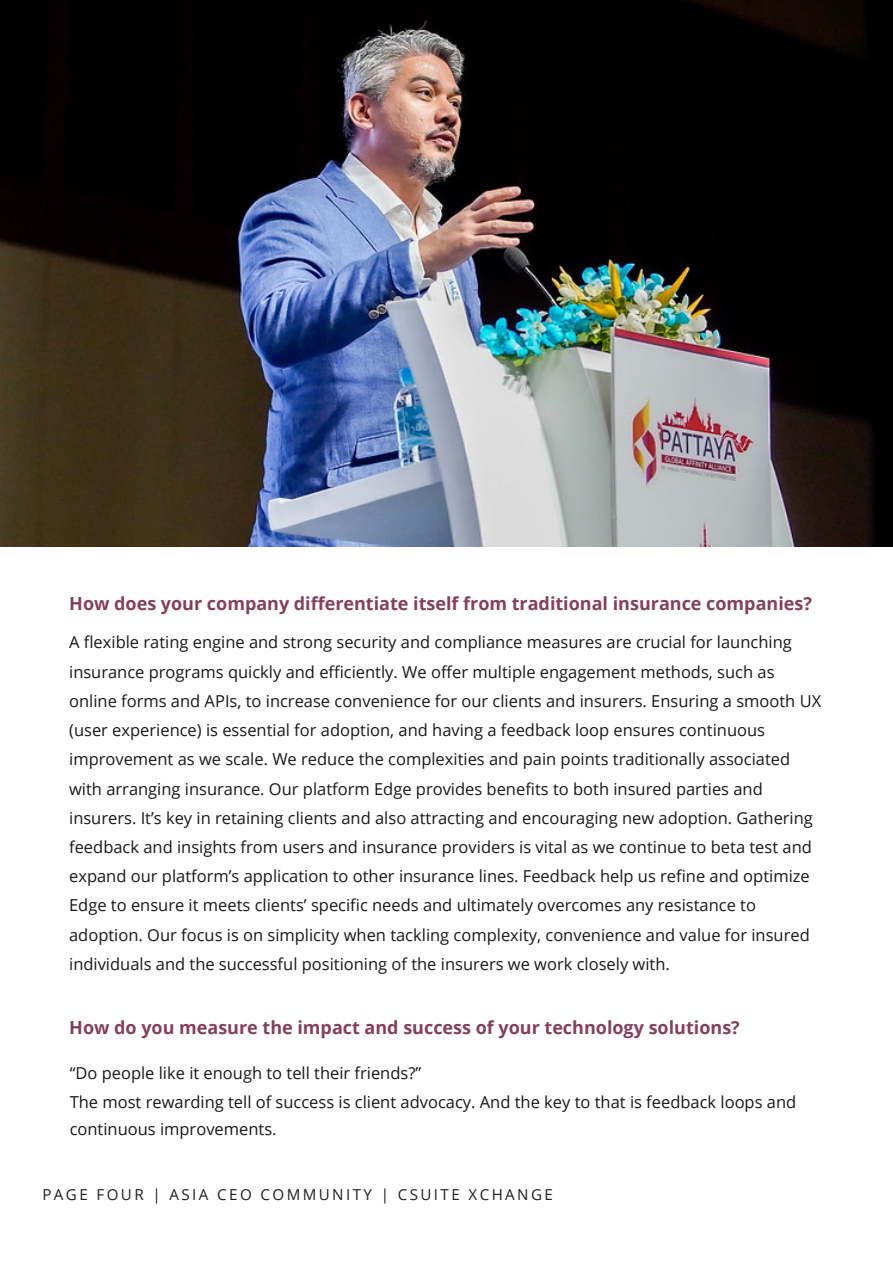
<style>
.page{position:relative;width:893px;height:1264px;background:#fff}
.page>*{position:absolute;margin:0;border:0;box-sizing:border-box;transform-origin:0 0}
.t1{font:700 18px "Open Sans";color:#853f5c}
.t2{font:16.5px/29.2px "Open Sans";color:#181818}
.t3{font:15.15px "Open Sans";letter-spacing:.16em;color:#1e1e23}
</style>
<div class="page">
<img style="left:0;top:0;width:892px;height:547px">
<p class="t1" style="left:69px;top:591px;width:744px">How does your company differentiate itself from traditional insurance companies?</p>
<p class="t2" style="left:69px;top:627px;width:753px">A flexible rating engine and strong security and compliance measures are crucial for launching insurance programs quickly and efficiently. We offer multiple engagement methods, such as online forms and APIs, to increase convenience for our clients and insurers. Ensuring a smooth UX (user experience) is essential for adoption, and having a feedback loop ensures continuous improvement as we scale. We reduce the complexities and pain points traditionally associated with arranging insurance. Our platform Edge provides benefits to both insured parties and insurers. It’s key in retaining clients and also attracting and encouraging new adoption. Gathering feedback and insights from users and insurance providers is vital as we continue to beta test and expand our platform’s application to other insurance lines. Feedback help us refine and optimize Edge to ensure it meets clients’ specific needs and ultimately overcomes any resistance to adoption. Our focus is on simplicity when tackling complexity, convenience and value for insured individuals and the successful positioning of the insurers we work closely with.</p>
<p class="t1" style="left:69px;top:1014px;width:672px">How do you measure the impact and success of your technology solutions?</p>
<p class="t2" style="left:70px;top:1058px;width:353px">“Do people like it enough to tell their friends?”</p>
<p class="t2" style="left:70px;top:1087px;width:728px">The most rewarding tell of success is client advocacy. And the key to that is feedback loops and</p>
<p class="t2" style="left:70px;top:1114px;width:208px">continuous improvements.</p>
<p class="t3" style="left:42px;top:1184px;width:512px">PAGE FOUR | ASIA CEO COMMUNITY | CSUITE XCHANGE</p>
</div>
